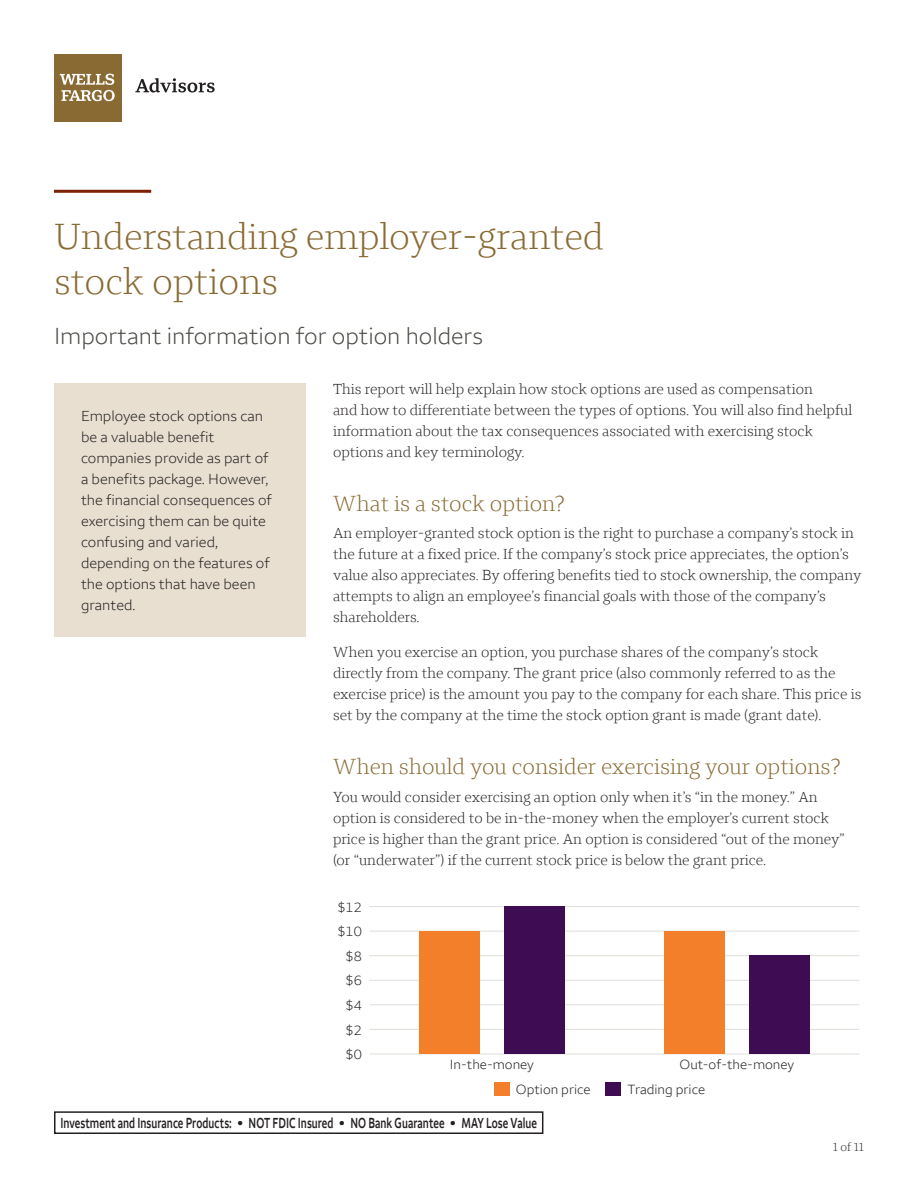
<style>
.page{position:relative;width:918px;height:1188px;background:#fff}
.page>*{position:absolute;margin:0;border:0;box-sizing:border-box;transform-origin:0 0}
.t1{font:300 37.5px/45px "Wells Fargo Serif";color:#896a32}
.t2{font:300 24px "Wells Fargo Sans";color:#4c4b46}
.t3{font:300 22.5px "Wells Fargo Serif";color:#896a32}
.t4{font:300 15px/21px "Wells Fargo Serif";color:#231f20}
.t5{font:300 15px/21px "Wells Fargo Sans";color:#231f20}
.t6{font:600 15px "Wells Fargo Sans";letter-spacing:.005em;color:#231f20;scale:.7 1}
.t7{font:300 13.8px "Wells Fargo Sans";color:#231f20}
.t8{font:300 12px "Wells Fargo Serif";color:#231f20}
</style>
<div class="page">
<svg style="left:135px;top:78px;width:80px;height:15px"></svg>
<div style="left:54px;top:54px;width:68px;height:68px;background:#896a32"></div>
<svg style="left:60px;top:74px;width:55px;height:27px"></svg>
<div style="left:54px;top:383px;width:252px;height:254px;background:#e8dfd1"></div>
<div style="left:494px;top:1082px;width:15px;height:13px;background:#f47f2a"></div>
<div style="left:606px;top:1082px;width:15px;height:13px;background:#3e0c53"></div>
<hr style="left:370px;top:1054px;width:489px;height:1px;background:#deded8">
<hr style="left:370px;top:1029px;width:489px;height:1px;background:#deded8">
<hr style="left:370px;top:1004px;width:489px;height:1px;background:#deded8">
<hr style="left:370px;top:980px;width:489px;height:1px;background:#deded8">
<hr style="left:370px;top:955px;width:489px;height:1px;background:#deded8">
<hr style="left:370px;top:931px;width:489px;height:1px;background:#deded8">
<hr style="left:370px;top:906px;width:489px;height:1px;background:#deded8">
<div style="left:505px;top:907px;width:60px;height:147px;background:#3e0c53"></div>
<div style="left:750px;top:956px;width:60px;height:98px;background:#3e0c53"></div>
<div style="left:419px;top:931px;width:60px;height:123px;background:#f47f2a"></div>
<div style="left:664px;top:931px;width:60px;height:123px;background:#f47f2a"></div>
<hr style="left:54px;top:190px;width:97px;height:3px;background:#7c2000">
<div style="left:54px;top:1111px;width:489px;height:23px;border:2px solid #231f20"></div>
<h1 class="t1" style="left:54px;top:213px;width:551px">Understanding employer-granted stock options</h1>
<p class="t2" style="left:54px;top:322px;width:430px">Important information for option holders</p>
<p class="t5" style="left:81px;top:405px;width:193px">Employee stock options can be a valuable benefit companies provide as part of a benefits package. However, the financial consequences of exercising them can be quite confusing and varied, depending on the features of the options that have been granted.</p>
<p class="t4" style="left:333px;top:378px;width:521px">This report will help explain how stock options are used as compensation<br>and how to differentiate between the types of options. You will also find helpful information about the tax consequences associated with exercising stock options and key terminology.</p>
<h2 class="t3" style="left:333px;top:490px;width:234px">What is a stock option?</h2>
<p class="t4" style="left:333px;top:523px;width:530px">An employer-granted stock option is the right to purchase a company’s stock in the future at a fixed price. If the company’s stock price appreciates, the option’s value also appreciates. By offering benefits tied to stock ownership, the company attempts to align an employee’s financial goals with those of the company’s shareholders.</p>
<p class="t4" style="left:333px;top:641px;width:530px">When you exercise an option, you purchase shares of the company’s stock directly from the company. The grant price (also commonly referred to as the exercise price) is the amount you pay to the company for each share. This price is set by the company at the time the stock option grant is made (grant date).</p>
<h2 class="t3" style="left:333px;top:753px;width:509px">When should you consider exercising your options?</h2>
<p class="t4" style="left:333px;top:786px;width:513px">You would consider exercising an option only when it’s “in the money.” An option is considered to be in-the-money when the employer’s current stock price is higher than the grant price. An option is considered “out of the money” (or “underwater”) if the current stock price is below the grant price.</p>
<p class="t7" style="left:338px;top:899px;width:26px">$12</p>
<p class="t7" style="left:338px;top:923px;width:26px">$10</p>
<p class="t7" style="left:346px;top:948px;width:18px">$8</p>
<p class="t7" style="left:346px;top:973px;width:18px">$6</p>
<p class="t7" style="left:346px;top:997px;width:18px">$4</p>
<p class="t7" style="left:346px;top:1022px;width:18px">$2</p>
<p class="t7" style="left:346px;top:1046px;width:18px">$0</p>
<p class="t7" style="left:450px;top:1057px;width:85px">In-the-money</p>
<p class="t7" style="left:680px;top:1057px;width:116px">Out-of-the-money</p>
<p class="t7" style="left:516px;top:1081px;width:76px">Option price</p>
<p class="t7" style="left:628px;top:1081px;width:79px">Trading price</p>
<p class="t6" style="left:60px;top:1114px;width:683px">Investment and Insurance Products: • NOT FDIC Insured • NO Bank Guarantee • MAY Lose Value</p>
<p class="t8" style="left:833px;top:1140px;width:33px">1 of 11</p>
</div>
